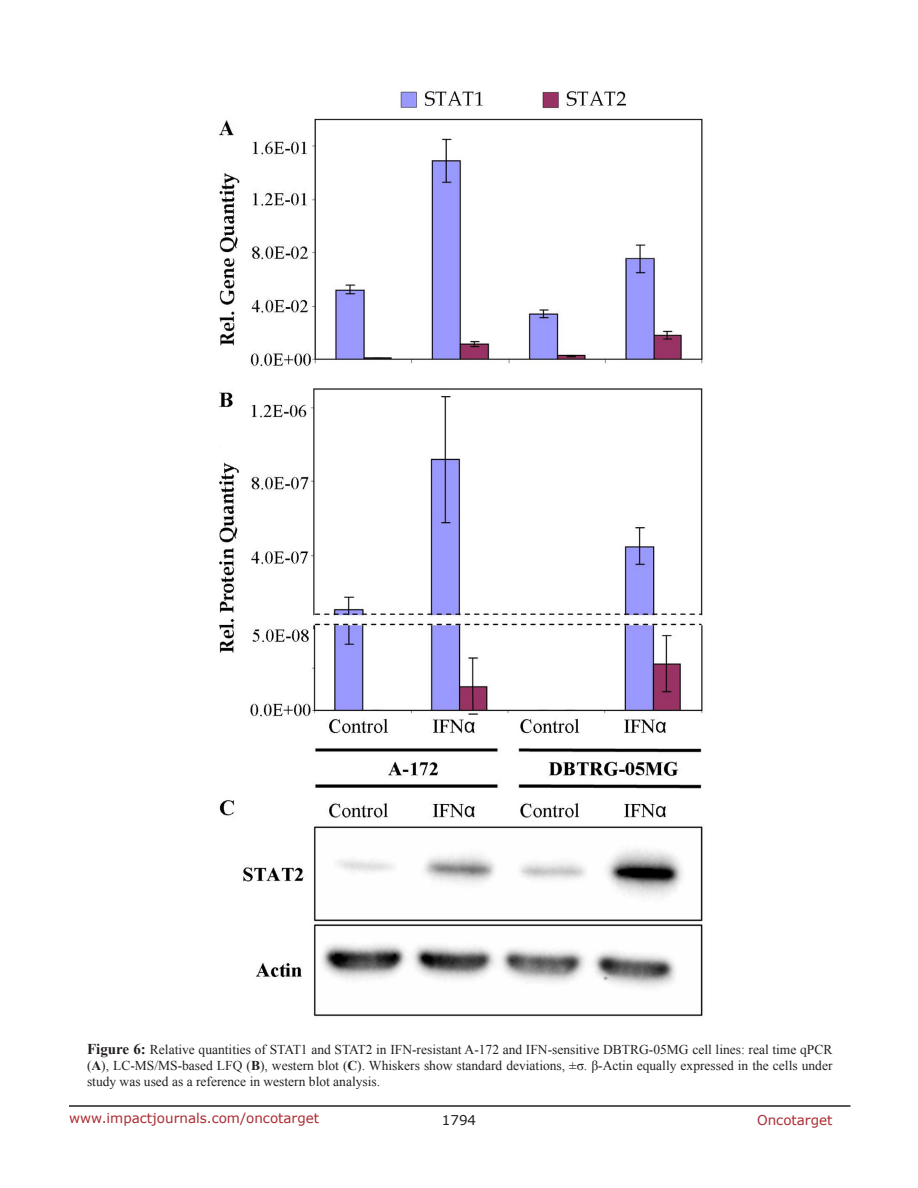
<style>
.page{position:relative;width:918px;height:1188px;background:#fff}
.page>*{position:absolute;margin:0;border:0;box-sizing:border-box;transform-origin:0 0}
.FigureText{font:13.5px/16.2px "Times New Roman";color:#231f20;text-align:justify}
.t1{font:13.5px "Verdana";color:#ac2b31}
.t2{font:13.5px "Verdana";color:#231f20}
.s1{font-weight:700;font-size:15px}
.s2{font-weight:700}
</style>
<div class="page">
<hr style="left:69px;top:1105px;width:781px;height:2px;background:#231f20">
<img style="left:219px;top:91px;width:484px;height:926px">
<p class="FigureText" style="left:87px;top:1041px;width:747px"><span class="s1">Figure 6:</span> Relative quantities of STAT1 and STAT2 in IFN-resistant A-172 and IFN-sensitive DBTRG-05MG cell lines: real time qPCR (<span class="s2">A</span>), LC-MS/MS-based LFQ (<span class="s2">B</span>), western blot (<span class="s2">C</span>). Whiskers show standard deviations, ±σ. β-Actin equally expressed in the cells under study was used as a reference in western blot analysis.</p>
<p class="t1" style="left:69px;top:1109px;width:252px">www.impactjournals.com/oncotarget</p>
<p class="t2" style="left:442px;top:1111px;width:36px">1794</p>
<p class="t1" style="left:757px;top:1111px;width:77px">Oncotarget</p>
</div>
